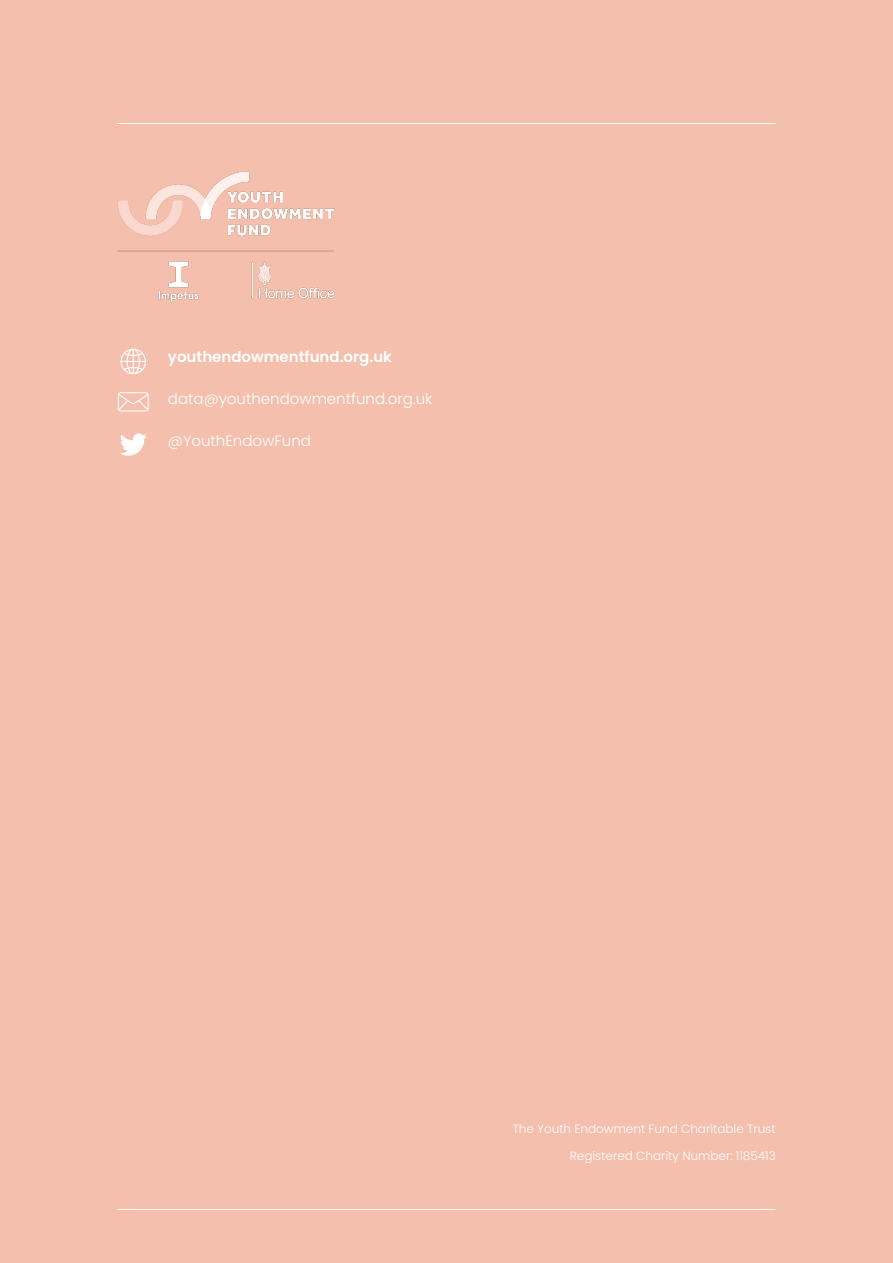
<style>
.page{position:relative;width:893px;height:1263px;background:#f5bfad}
.page>*{position:absolute;margin:0;border:0;box-sizing:border-box;transform-origin:0 0}
.t1{font:300 15px "Poppins";color:#fff}
.t2{font:600 15px "Poppins";color:#fff}
.t3{font:300 12px "Poppins";color:#fff}
</style>
<div class="page">
<hr style="left:117px;top:1209px;width:659px;height:1px;background:#fff">
<hr style="left:117px;top:123px;width:659px;height:1px;background:#fff">
<img style="left:117px;top:171px;width:218px;height:132px">
<svg style="left:120px;top:433px;width:27px;height:23px"></svg>
<svg style="left:118px;top:392px;width:31px;height:19px"></svg>
<svg style="left:121px;top:349px;width:25px;height:25px"></svg>
<p class="t2" style="left:168px;top:348px;width:226px">youthendowmentfund.org.uk</p>
<p class="t1" style="left:168px;top:390px;width:266px">data@youthendowmentfund.org.uk</p>
<p class="t1" style="left:168px;top:432px;width:144px">@YouthEndowFund</p>
<p class="t3" style="left:513px;top:1122px;width:264px">The Youth Endowment Fund Charitable Trust</p>
<p class="t3" style="left:570px;top:1149px;width:207px">Registered Charity Number: 1185413</p>
</div>
